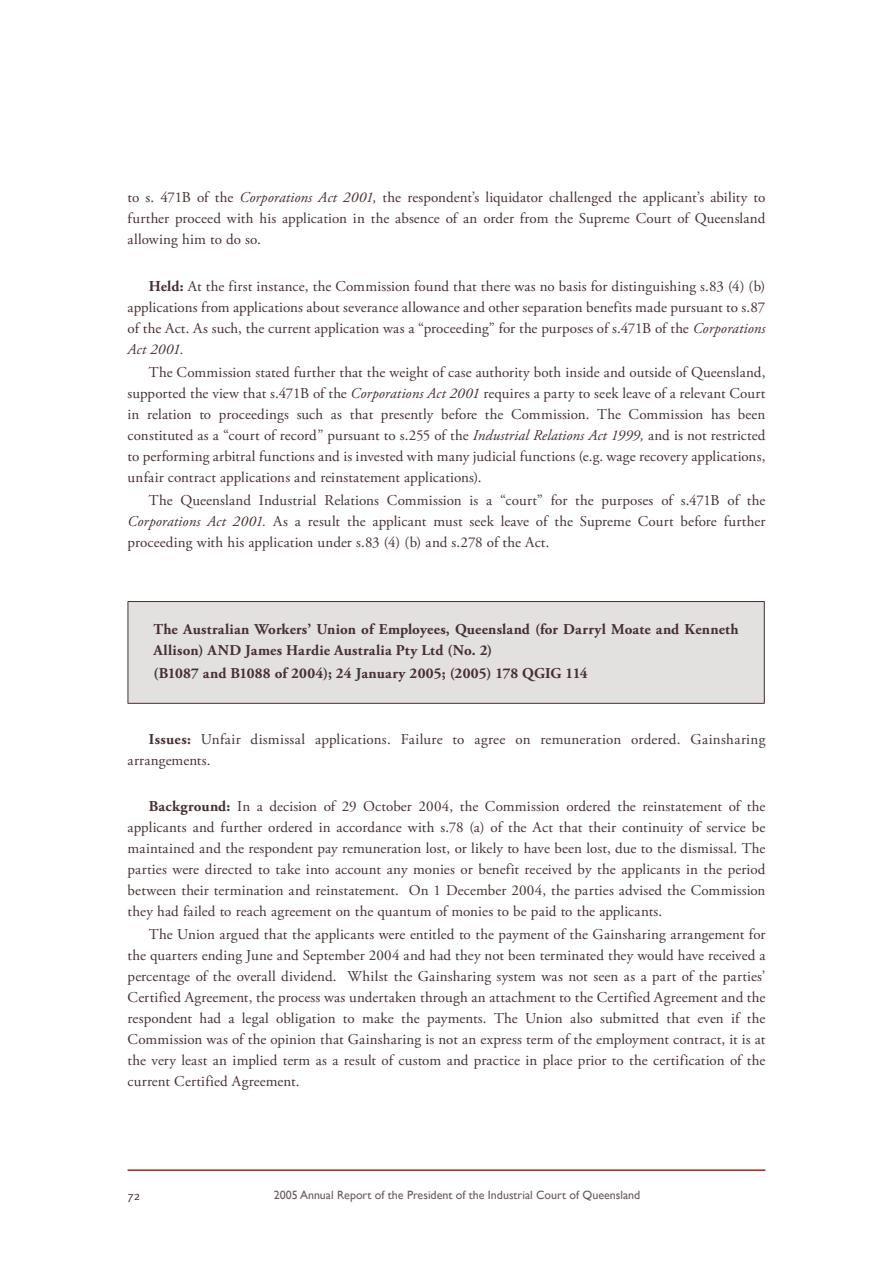
<style>
.page{position:relative;width:893px;height:1263px;background:#fff}
.page>*{position:absolute;margin:0;border:0;box-sizing:border-box;transform-origin:0 0}
.t1{font:15px/21px "Adobe Garamond Pro";letter-spacing:.01em;color:#463031;text-align:justify}
.t2{font:700 15px/21px "Adobe Garamond Pro";letter-spacing:.015em;color:#463031}
.t3{font:12px "Gill Sans";color:#6b595a}
.t4{font:12px "Meta Plus Normal";color:#463031}
.s1{font-style:italic}
.s2{font-weight:700}
</style>
<div class="page">
<hr style="left:128px;top:1169px;width:637px;height:2px;background:#b11f16">
<div style="left:128px;top:601px;width:636px;height:102px;background:#e3e0e0"></div>
<hr style="left:128px;top:601px;width:637px;height:1px;background:#463031">
<hr style="left:128px;top:602px;width:1px;height:101px;background:#463031">
<hr style="left:764px;top:602px;width:1px;height:101px;background:#463031">
<hr style="left:128px;top:703px;width:637px;height:1px;background:#463031">
<p class="t1" style="left:128px;top:187px;width:639px">to s. 471B of the <span class="s1">Corporations Act 2001,</span> the respondent’s liquidator challenged the applicant’s ability to further proceed with his application in the absence of an order from the Supreme Court of Queensland allowing him to do so.</p>
<p class="t1" style="left:128px;top:276px;width:639px;text-indent:21px"><span class="s2">Held:</span> At the first instance, the Commission found that there was no basis for distinguishing s.83 (4) (b) applications from applications about severance allowance and other separation benefits made pursuant to s.87 of the Act. As such, the current application was a “proceeding” for the purposes of s.471B of the <span class="s1">Corporations Act 2001.</span></p>
<p class="t1" style="left:128px;top:362px;width:639px;text-indent:21px">The Commission stated further that the weight of case authority both inside and outside of Queensland, supported the view that s.471B of the <span class="s1">Corporations Act 2001</span> requires a party to seek leave of a relevant Court in relation to proceedings such as that presently before the Commission. The Commission has been constituted as a “court of record” pursuant to s.255 of the <span class="s1">Industrial Relations Act 1999,</span> and is not restricted to performing arbitral functions and is invested with many judicial functions (e.g. wage recovery applications, unfair contract applications and reinstatement applications).</p>
<p class="t1" style="left:128px;top:490px;width:639px;text-indent:21px">The Queensland Industrial Relations Commission is a “court” for the purposes of s.471B of the <span class="s1">Corporations Act 2001.</span> As a result the applicant must seek leave of the Supreme Court before further proceeding with his application under s.83 (4) (b) and s.278 of the Act.</p>
<p class="t2" style="left:153px;top:619px;width:587px">The Australian Workers’ Union of Employees, Queensland (for Darryl Moate and Kenneth<br>Allison) AND James Hardie Australia Pty Ltd (No. 2)</p>
<p class="t2" style="left:153px;top:663px;width:436px">(B1087 and B1088 of 2004); 24 January 2005; (2005) 178 QGIG 114</p>
<p class="t1" style="left:128px;top:729px;width:639px;text-indent:21px"><span class="s2">Issues:</span> Unfair dismissal applications. Failure to agree on remuneration ordered. Gainsharing arrangements.</p>
<p class="t1" style="left:128px;top:796px;width:639px;text-indent:21px"><span class="s2">Background:</span> In a decision of 29 October 2004, the Commission ordered the reinstatement of the applicants and further ordered in accordance with s.78 (a) of the Act that their continuity of service be maintained and the respondent pay remuneration lost, or likely to have been lost, due to the dismissal. The parties were directed to take into account any monies or benefit received by the applicants in the period between their termination and reinstatement. On 1 December 2004, the parties advised the Commission they had failed to reach agreement on the quantum of monies to be paid to the applicants.</p>
<p class="t1" style="left:128px;top:925px;width:639px;text-indent:21px">The Union argued that the applicants were entitled to the payment of the Gainsharing arrangement for the quarters ending June and September 2004 and had they not been terminated they would have received a percentage of the overall dividend. Whilst the Gainsharing system was not seen as a part of the parties’ Certified Agreement, the process was undertaken through an attachment to the Certified Agreement and the respondent had a legal obligation to make the payments. The Union also submitted that even if the Commission was of the opinion that Gainsharing is not an express term of the employment contract, it is at the very least an implied term as a result of custom and practice in place prior to the certification of the current Certified Agreement.</p>
<p class="t4" style="left:128px;top:1189px;width:7px">72</p>
<p class="t3" style="left:274px;top:1188px;width:368px">2005 Annual Report of the President of the Industrial Court of Queensland</p>
</div>
